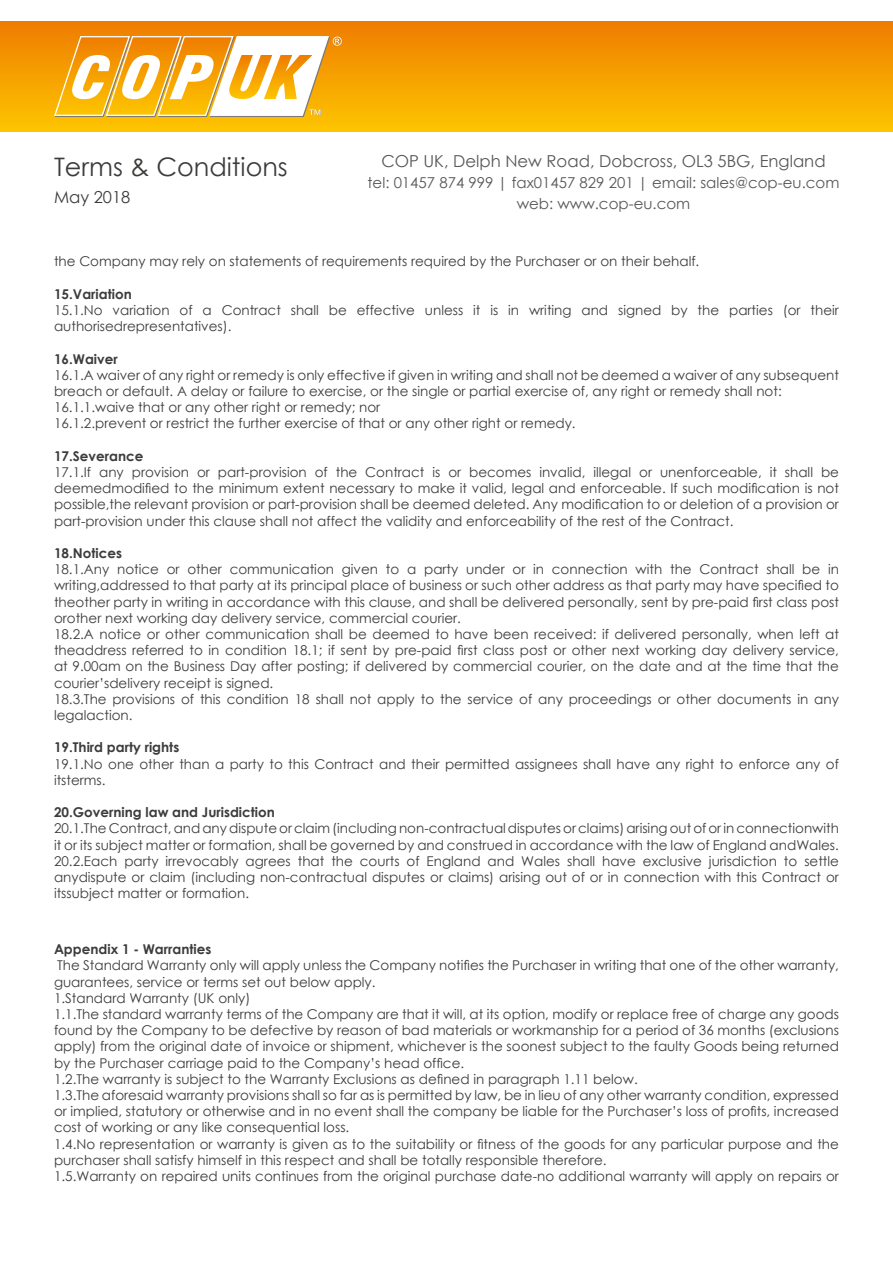
<style>
.page{position:relative;width:893px;height:1263px;background:#fff}
.page>*{position:absolute;margin:0;border:0;box-sizing:border-box;transform-origin:0 0}
.t1{font:25.5px "Century Gothic";color:#3c3c3b}
.t2{font:16.5px "Century Gothic";color:#575756}
.t3{font:16.5px "Century Gothic";color:#3c3c3b}
.t4{font:15px/21px "Century Gothic";color:#575756;text-align:center}
.t5{font:13.5px/16.2px "Century Gothic";color:#3c3c3b}
.t6{font:700 13.5px "Century Gothic";color:#3c3c3b}
</style>
<div class="page">
<div style="left:0;top:21px;width:893px;height:111px;background:linear-gradient(to bottom,#ef7c00,#fec600)"></div>
<svg style="left:53px;top:35px;width:289px;height:83px"></svg>
<h1 class="t1" style="left:54px;top:149px;width:235px">Terms &amp; Conditions</h1>
<p class="t3" style="left:54px;top:185px;width:78px">May 2018</p>
<p class="t2" style="left:381px;top:149px;width:446px">COP UK, Delph New Road, Dobcross, OL3 5BG, England</p>
<p class="t4" style="left:367px;top:171px;width:473px">tel: 01457 874 999 | fax01457 829 201 | email: sales@cop-eu.com web: www.cop-eu.com</p>
<p class="t5" style="left:54px;top:253px;width:647px">the Company may rely on statements of requirements required by the Purchaser or on their behalf.</p>
<p class="t6" style="left:54px;top:284px;width:79px">15.Variation</p>
<p class="t5" style="left:54px;top:302px;width:786px">15.1.No variation of a Contract shall be effective unless it is in writing and signed by the parties (or their authorisedrepresentatives).</p>
<p class="t6" style="left:54px;top:348px;width:65px">16.Waiver</p>
<p class="t5" style="left:54px;top:367px;width:786px">16.1.A waiver of any right or remedy is only effective if given in writing and shall not be deemed a waiver of any subsequent breach or default. A delay or failure to exercise, or the single or partial exercise of, any right or remedy shall not:<br>16.1.1.waive that or any other right or remedy; nor<br>16.1.2.prevent or restrict the further exercise of that or any other right or remedy.</p>
<p class="t6" style="left:54px;top:446px;width:91px">17.Severance</p>
<p class="t5" style="left:54px;top:464px;width:786px;text-align:justify">17.1.If any provision or part-provision of the Contract is or becomes invalid, illegal or unenforceable, it shall be deemedmodified to the minimum extent necessary to make it valid, legal and enforceable. If such modification is not possible,the relevant provision or part-provision shall be deemed deleted. Any modification to or deletion of a provision or part-provision under this clause shall not affect the validity and enforceability of the rest of the Contract.</p>
<p class="t6" style="left:54px;top:543px;width:70px">18.Notices</p>
<p class="t5" style="left:54px;top:561px;width:786px">18.1.Any notice or other communication given to a party under or in connection with the Contract shall be in writing,addressed to that party at its principal place of business or such other address as that party may have specified to theother party in writing in accordance with this clause, and shall be delivered personally, sent by pre-paid first class post orother next working day delivery service, commercial courier.<br>18.2.A notice or other communication shall be deemed to have been received: if delivered personally, when left at theaddress referred to in condition 18.1; if sent by pre-paid first class post or other next working day delivery service, at 9.00am on the Business Day after posting; if delivered by commercial courier, on the date and at the time that the courier’sdelivery receipt is signed.<br>18.3.The provisions of this condition 18 shall not apply to the service of any proceedings or other documents in any legalaction.</p>
<p class="t6" style="left:54px;top:737px;width:127px">19.Third party rights</p>
<p class="t5" style="left:54px;top:755px;width:786px">19.1.No one other than a party to this Contract and their permitted assignees shall have any right to enforce any of itsterms.</p>
<p class="t6" style="left:54px;top:802px;width:222px">20.Governing law and Jurisdiction</p>
<p class="t5" style="left:54px;top:820px;width:786px;text-align:justify">20.1.The Contract, and any dispute or claim (including non-contractual disputes or claims) arising out of or in connectionwith it or its subject matter or formation, shall be governed by and construed in accordance with the law of England andWales.<br>20.2.Each party irrevocably agrees that the courts of England and Wales shall have exclusive jurisdiction to settle anydispute or claim (including non-contractual disputes or claims) arising out of or in connection with this Contract or itssubject matter or formation.</p>
<p class="t6" style="left:54px;top:939px;width:159px">Appendix 1 - Warranties</p>
<p class="t5" style="left:54px;top:957px;width:786px">The Standard Warranty only will apply unless the Company notifies the Purchaser in writing that one of the other warranty, guarantees, service or terms set out below apply.<br>1.Standard Warranty (UK only)<br>1.1.The standard warranty terms of the Company are that it will, at its option, modify or replace free of charge any goods found by the Company to be defective by reason of bad materials or workmanship for a period of 36 months (exclusions apply) from the original date of invoice or shipment, whichever is the soonest subject to the faulty Goods being returned by the Purchaser carriage paid to the Company’s head office.<br>1.2.The warranty is subject to the Warranty Exclusions as defined in paragraph 1.11 below.<br>1.3.The aforesaid warranty provisions shall so far as is permitted by law, be in lieu of any other warranty condition, expressed or implied, statutory or otherwise and in no event shall the company be liable for the Purchaser’s loss of profits, increased cost of working or any like consequential loss.<br>1.4.No representation or warranty is given as to the suitability or fitness of the goods for any particular purpose and the purchaser shall satisfy himself in this respect and shall be totally responsible therefore.<br>1.5.Warranty on repaired units continues from the original purchase date-no additional warranty will apply on repairs or</p>
</div>
